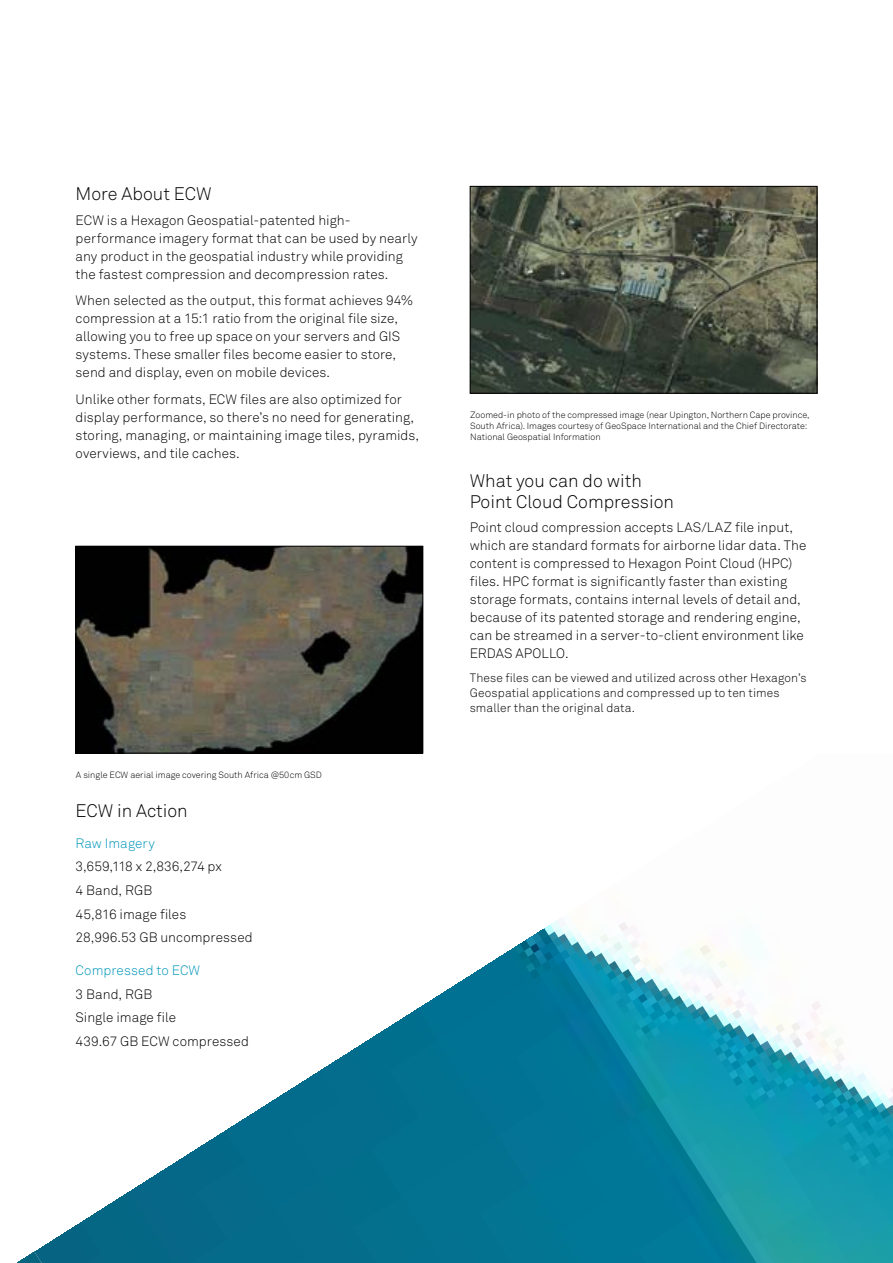
<style>
.page{position:relative;width:893px;height:1263px;background:#fff}
.page>*{position:absolute;margin:0;border:0;box-sizing:border-box;transform-origin:0 0}
.t1{font:18px/21px "Akkurat Light Pro";color:#000}
.t2{font:13.5px/18px "Akkurat Light Pro";letter-spacing:.005em;color:#000}
.t3{font:13.5px "Akkurat Light Pro";letter-spacing:.005em;color:#0096ba}
.t4{font:12px/15px "Akkurat Light Pro";letter-spacing:.01em;color:#000}
.t5{font:9px/10.8px "Akkurat Light Pro";color:#000}
</style>
<div class="page">
<img style="left:472px;top:188px;width:343px;height:204px">
<div style="left:470px;top:186px;width:347px;height:208px;border:1px solid #000"></div>
<img style="left:17px;top:1252px;width:17px;height:11px">
<img style="left:34px;top:753px;width:859px;height:510px">
<img style="left:846px;top:753px;width:47px;height:74px">
<img style="left:78px;top:548px;width:343px;height:203px">
<div style="left:76px;top:546px;width:347px;height:207px;border:1px solid #000"></div>
<h1 class="t1" style="left:76px;top:184px;width:137px">More About ECW</h1>
<p class="t2" style="left:76px;top:211px;width:343px">ECW is a Hexagon Geospatial-patented high&shy;performance imagery format that can be used by nearly any product in the geospatial industry while providing the fastest compression and decompression rates.</p>
<p class="t2" style="left:76px;top:292px;width:339px">When selected as the output, this format achieves 94% compression at a 15:1 ratio from the original file size, allowing you to free up space on your servers and GIS systems. These smaller files become easier to store, send and display, even on mobile devices.</p>
<p class="t2" style="left:76px;top:391px;width:345px">Unlike other formats, ECW files are also optimized for display performance, so there’s no need for generating, storing, managing, or maintaining image tiles, pyramids, overviews, and tile caches.</p>
<p class="t5" style="left:76px;top:770px;width:247px">A single ECW aerial image covering South Africa @50cm GSD</p>
<h1 class="t1" style="left:76px;top:800px;width:114px">ECW in Action</h1>
<p class="t3" style="left:76px;top:835px;width:81px">Raw Imagery</p>
<p class="t2" style="left:76px;top:855px;width:179px;line-height:23.7px">3,659,118 x 2,836,274 px<br>4 Band, RGB<br>45,816 image files<br>28,996.53 GB uncompressed</p>
<p class="t3" style="left:76px;top:962px;width:126px">Compressed to ECW</p>
<p class="t2" style="left:76px;top:982px;width:175px;line-height:23.7px">3 Band, RGB<br>Single image file<br>439.67 GB ECW compressed</p>
<p class="t5" style="left:470px;top:410px;width:341px">Zoomed-in photo of the compressed image (near Upington, Northern Cape province,<br>South Africa). Images courtesy of GeoSpace International and the Chief Directorate:<br>National Geospatial Information</p>
<h1 class="t1" style="left:470px;top:470px;width:206px">What you can do with<br>Point Cloud Compression</h1>
<p class="t2" style="left:470px;top:519px;width:338px">Point cloud compression accepts LAS/LAZ file input, which are standard formats for airborne lidar data. The content is compressed to Hexagon Point Cloud (HPC) files. HPC format is significantly faster than existing storage formats, contains internal levels of detail and, because of its patented storage and rendering engine, can be streamed in a server-to-client environment like ERDAS APOLLO.</p>
<p class="t4" style="left:470px;top:670px;width:338px">These files can be viewed and utilized across other Hexagon’s<br>Geospatial applications and compressed up to ten times smaller than the original data.</p>
</div>
